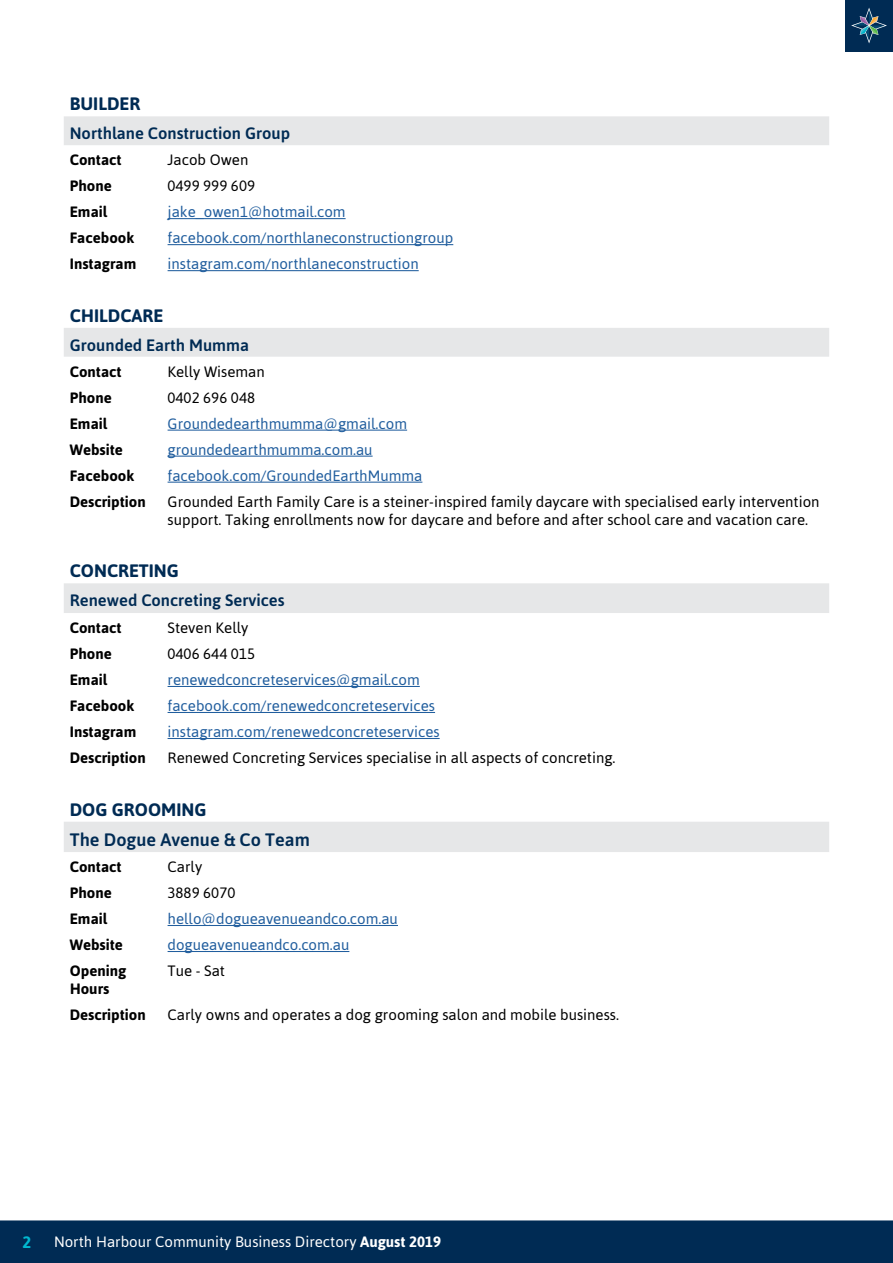
<style>
.page{position:relative;width:893px;height:1263px;background:#fff}
.page>*{position:absolute;margin:0;border:0;box-sizing:border-box;transform-origin:0 0}
.t1{font:700 18px "Asap";color:#002b54}
.t2{font:500 18px "Asap";color:#002b54}
.t3{font:500 16.5px "Asap";color:#002b54}
.t4{font:700 16.5px "Asap";color:#02b8d0}
.t5{font:15px/18px "Asap";color:#000}
.t6{font:15px "Asap";color:#215e9e}
.t7{font:700 15px/18px "Asap";color:#000}
.t8{font:15px "Asap";color:#fff}
.s1{font-weight:700}
</style>
<div class="page">
<div style="left:0;top:1220px;width:893px;height:43px;background:#002b54"></div>
<div style="left:845px;top:0;width:48px;height:51px;background:#002b54"></div>
<svg style="left:851px;top:8px;width:36px;height:35px"></svg>
<svg style="left:64px;top:116px;width:765px;height:736px"></svg>
<hr style="left:168px;top:218px;width:178px;height:1px;background:#215e9e">
<hr style="left:168px;top:244px;width:285px;height:1px;background:#215e9e">
<hr style="left:168px;top:270px;width:251px;height:1px;background:#215e9e">
<hr style="left:168px;top:430px;width:239px;height:1px;background:#215e9e">
<hr style="left:168px;top:456px;width:205px;height:1px;background:#215e9e">
<hr style="left:168px;top:482px;width:254px;height:1px;background:#215e9e">
<hr style="left:168px;top:686px;width:252px;height:1px;background:#215e9e">
<hr style="left:168px;top:712px;width:267px;height:1px;background:#215e9e">
<hr style="left:168px;top:738px;width:272px;height:1px;background:#215e9e">
<hr style="left:168px;top:925px;width:230px;height:1px;background:#215e9e">
<hr style="left:168px;top:951px;width:181px;height:1px;background:#215e9e">
<p class="t1" style="left:70px;top:94px;width:72px">BUILDER</p>
<p class="t3" style="left:70px;top:122px;width:222px">Northlane Construction Group</p>
<p class="t7" style="left:70px;top:151px;width:53px">Contact</p>
<p class="t5" style="left:168px;top:151px;width:82px">Jacob Owen</p>
<p class="t7" style="left:70px;top:177px;width:43px">Phone</p>
<p class="t5" style="left:168px;top:177px;width:89px">0499 999 609</p>
<p class="t7" style="left:70px;top:203px;width:39px">Email</p>
<p class="t6" style="left:168px;top:203px;width:180px">jake_owen1@hotmail.com</p>
<p class="t7" style="left:70px;top:229px;width:66px">Facebook</p>
<p class="t6" style="left:168px;top:229px;width:287px">facebook.com/northlaneconstructiongroup</p>
<p class="t7" style="left:70px;top:255px;width:68px">Instagram</p>
<p class="t6" style="left:168px;top:255px;width:253px">instagram.com/northlaneconstruction</p>
<p class="t1" style="left:70px;top:305px;width:95px">CHILDCARE</p>
<p class="t3" style="left:70px;top:334px;width:181px">Grounded Earth Mumma</p>
<p class="t7" style="left:70px;top:362px;width:53px">Contact</p>
<p class="t5" style="left:168px;top:362px;width:99px">Kelly Wiseman</p>
<p class="t7" style="left:70px;top:388px;width:43px">Phone</p>
<p class="t5" style="left:168px;top:388px;width:89px">0402 696 048</p>
<p class="t7" style="left:70px;top:414px;width:39px">Email</p>
<p class="t6" style="left:168px;top:415px;width:241px">Groundedearthmumma@gmail.com</p>
<p class="t7" style="left:70px;top:440px;width:55px">Website</p>
<p class="t6" style="left:168px;top:441px;width:207px">groundedearthmumma.com.au</p>
<p class="t7" style="left:70px;top:466px;width:66px">Facebook</p>
<p class="t6" style="left:168px;top:467px;width:256px">facebook.com/GroundedEarthMumma</p>
<p class="t7" style="left:70px;top:492px;width:78px">Description</p>
<p class="t5" style="left:168px;top:492px;width:653px">Grounded Earth Family Care is a steiner-inspired family daycare with specialised early intervention support. Taking enrollments now for daycare and before and after school care and vacation care.</p>
<p class="t1" style="left:70px;top:560px;width:111px">CONCRETING</p>
<p class="t3" style="left:70px;top:589px;width:216px">Renewed Concreting Services</p>
<p class="t7" style="left:70px;top:619px;width:53px">Contact</p>
<p class="t5" style="left:168px;top:619px;width:82px">Steven Kelly</p>
<p class="t7" style="left:70px;top:645px;width:43px">Phone</p>
<p class="t5" style="left:168px;top:645px;width:89px">0406 644 015</p>
<p class="t7" style="left:70px;top:671px;width:39px">Email</p>
<p class="t6" style="left:168px;top:671px;width:254px">renewedconcreteservices@gmail.com</p>
<p class="t7" style="left:70px;top:697px;width:66px">Facebook</p>
<p class="t6" style="left:168px;top:697px;width:269px">facebook.com/renewedconcreteservices</p>
<p class="t7" style="left:70px;top:723px;width:68px">Instagram</p>
<p class="t6" style="left:168px;top:723px;width:274px">instagram.com/renewedconcreteservices</p>
<p class="t7" style="left:70px;top:749px;width:78px">Description</p>
<p class="t5" style="left:168px;top:749px;width:449px">Renewed Concreting Services specialise in all aspects of concreting.</p>
<p class="t1" style="left:70px;top:799px;width:138px">DOG GROOMING</p>
<p class="t2" style="left:70px;top:828px;width:242px">The Dogue Avenue &amp; Co Team</p>
<p class="t7" style="left:70px;top:858px;width:53px">Contact</p>
<p class="t5" style="left:168px;top:858px;width:36px">Carly</p>
<p class="t7" style="left:70px;top:884px;width:43px">Phone</p>
<p class="t5" style="left:168px;top:884px;width:69px">3889 6070</p>
<p class="t7" style="left:70px;top:910px;width:39px">Email</p>
<p class="t6" style="left:168px;top:910px;width:232px">hello@dogueavenueandco.com.au</p>
<p class="t7" style="left:70px;top:936px;width:55px">Website</p>
<p class="t6" style="left:168px;top:936px;width:183px">dogueavenueandco.com.au</p>
<p class="t7" style="left:70px;top:962px;width:58px">Opening<br>Hours</p>
<p class="t5" style="left:168px;top:962px;width:59px">Tue - Sat</p>
<p class="t7" style="left:70px;top:1006px;width:78px">Description</p>
<p class="t5" style="left:168px;top:1006px;width:453px">Carly owns and operates a dog grooming salon and mobile business.</p>
<p class="t4" style="left:23px;top:1232px;width:10px">2</p>
<p class="t8" style="left:54px;top:1233px;width:389px">North Harbour Community Business Directory <span class="s1">August 2019</span></p>
</div>
